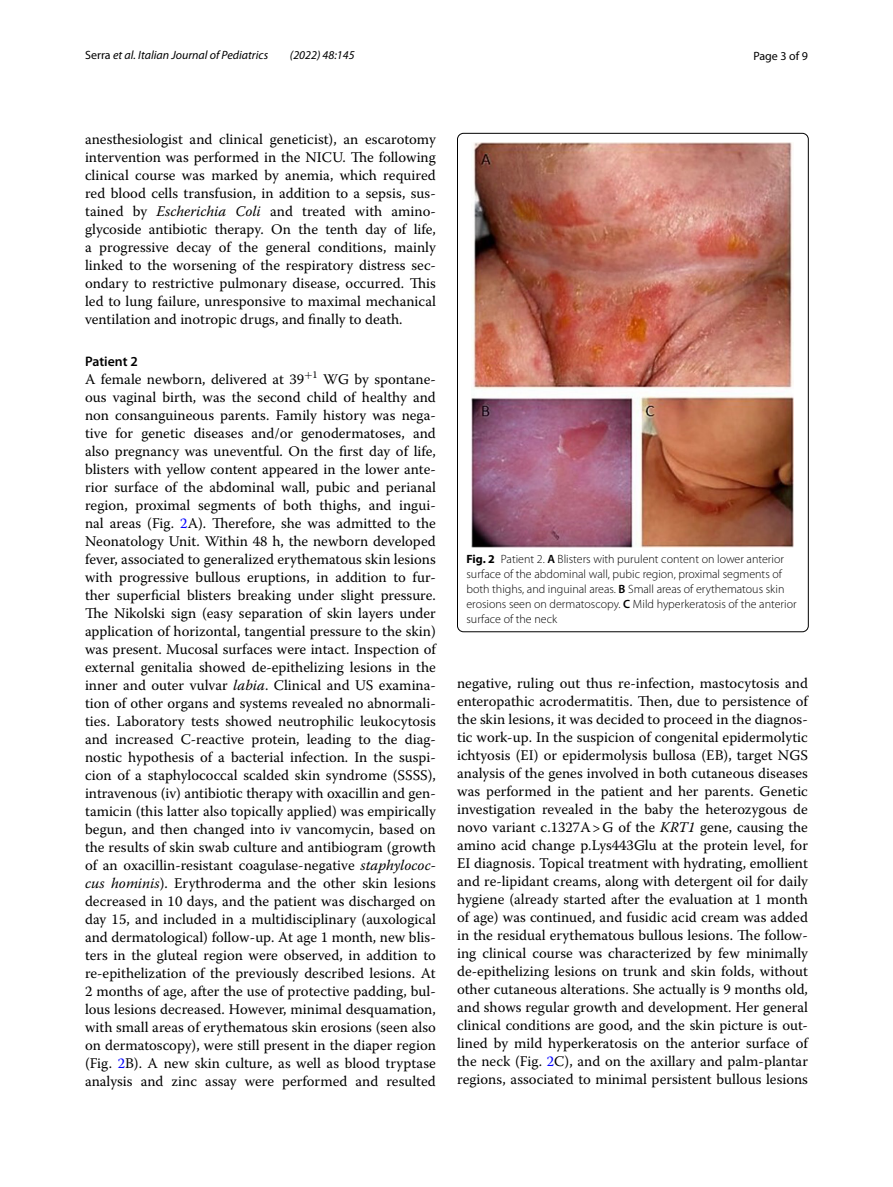
<style>
.page{position:relative;width:893px;height:1187px;background:#fff}
.page>*{position:absolute;margin:0;border:0;box-sizing:border-box;transform-origin:0 0}
.t1{font:14.7px/18px "Warnock Pro";color:#000;text-align:justify}
.t2{font:600 13.8px "Myriad Pro";letter-spacing:-.005em;color:#000}
.t3{font:300 12px/15px "Myriad Pro";color:#000}
.t4{font:italic 12px "Myriad Pro";color:#000}
.t5{font:12px "Myriad Pro";color:#000}
.s1{font-style:normal}
.s2{font-style:italic}
.s3{color:#00f}
.s4{font-weight:700}
.s5{font-weight:600}
</style>
<div class="page">
<img style="left:472px;top:142px;width:322px;height:405px">
<p class="t4" style="left:85px;top:48px;width:185px"><span class="s1">Serra</span> et al. Italian Journal of Pediatrics</p>
<p class="t4" style="left:290px;top:48px;width:66px">(2022) 48:145</p>
<p class="t5" style="left:753px;top:48px;width:56px">Page 3 of 9</p>
<p class="t1" style="left:85px;top:130px;width:352px">anesthesiologist and clinical geneticist), an escarotomy intervention was performed in the NICU. The following clinical course was marked by anemia, which required red blood cells transfusion, in addition to a sepsis, sus&shy;tained by <span class="s2">Escherichia Coli</span> and treated with amino&shy;glycoside antibiotic therapy. On the tenth day of life, a progressive decay of the general conditions, mainly linked to the worsening of the respiratory distress sec&shy;ondary to restrictive pulmonary disease, occurred. This led to lung failure, unresponsive to maximal mechanical ventilation and inotropic drugs, and finally to death.</p>
<p class="t2" style="left:85px;top:352px;width:54px">Patient 2</p>
<p class="t1" style="left:85px;top:369px;width:352px">A female newborn, delivered at 39<sup>+</sup><sup>1</sup> WG by spontane&shy;ous vaginal birth, was the second child of healthy and non consanguineous parents. Family history was nega&shy;tive for genetic diseases and/or genodermatoses, and also pregnancy was uneventful. On the first day of life, blisters with yellow content appeared in the lower ante&shy;rior surface of the abdominal wall, pubic and perianal region, proximal segments of both thighs, and ingui&shy;nal areas (Fig. <span class="s3">2</span>A). Therefore, she was admitted to the Neonatology Unit. Within 48 h, the newborn developed fever, associated to generalized erythematous skin lesions with progressive bullous eruptions, in addition to fur&shy;ther superficial blisters breaking under slight pressure.<br>The Nikolski sign (easy separation of skin layers under application of horizontal, tangential pressure to the skin) was present. Mucosal surfaces were intact. Inspection of external genitalia showed de-epithelizing lesions in the inner and outer vulvar <span class="s2">labia</span>. Clinical and US examina&shy;tion of other organs and systems revealed no abnormali&shy;ties. Laboratory tests showed neutrophilic leukocytosis and increased C-reactive protein, leading to the diag&shy;nostic hypothesis of a bacterial infection. In the suspi&shy;cion of a staphylococcal scalded skin syndrome (SSSS), intravenous (iv) antibiotic therapy with oxacillin and gen&shy;tamicin (this latter also topically applied) was empirically begun, and then changed into iv vancomycin, based on the results of skin swab culture and antibiogram (growth of an oxacillin-resistant coagulase-negative <span class="s2">staphylococ&shy;cus hominis</span>). Erythroderma and the other skin lesions decreased in 10 days, and the patient was discharged on day 15, and included in a multidisciplinary (auxological and dermatological) follow-up. At age 1 month, new blis&shy;ters in the gluteal region were observed, in addition to re-epithelization of the previously described lesions. At 2 months of age, after the use of protective padding, bul&shy;lous lesions decreased. However, minimal desquamation, with small areas of erythematous skin erosions (seen also on dermatoscopy), were still present in the diaper region (Fig. <span class="s3">2</span>B). A new skin culture, as well as blood tryptase analysis and zinc assay were performed and resulted</p>
<p class="t3" style="left:466px;top:551px;width:332px"><span class="s4">Fig. 2</span> Patient 2. <span class="s5">A</span> Blisters with purulent content on lower anterior surface of the abdominal wall, pubic region, proximal segments of both thighs, and inguinal areas. <span class="s5">B</span> Small areas of erythematous skin erosions seen on dermatoscopy. <span class="s5">C</span> Mild hyperkeratosis of the anterior surface of the neck</p>
<p class="t1" style="left:457px;top:674px;width:352px">negative, ruling out thus re-infection, mastocytosis and enteropathic acrodermatitis. Then, due to persistence of the skin lesions, it was decided to proceed in the diagnos&shy;tic work-up. In the suspicion of congenital epidermolytic ichtyosis (EI) or epidermolysis bullosa (EB), target NGS analysis of the genes involved in both cutaneous diseases was performed in the patient and her parents. Genetic investigation revealed in the baby the heterozygous de novo variant c.1327A&gt;G of the <span class="s2">KRT1</span> gene, causing the amino acid change p.Lys443Glu at the protein level, for EI diagnosis. Topical treatment with hydrating, emollient and re-lipidant creams, along with detergent oil for daily hygiene (already started after the evaluation at 1 month of age) was continued, and fusidic acid cream was added in the residual erythematous bullous lesions. The follow&shy;ing clinical course was characterized by few minimally de-epithelizing lesions on trunk and skin folds, without other cutaneous alterations. She actually is 9 months old, and shows regular growth and development. Her general clinical conditions are good, and the skin picture is out&shy;lined by mild hyperkeratosis on the anterior surface of the neck (Fig. <span class="s3">2</span>C), and on the axillary and palm-plantar regions, associated to minimal persistent bullous lesions</p>
</div>
